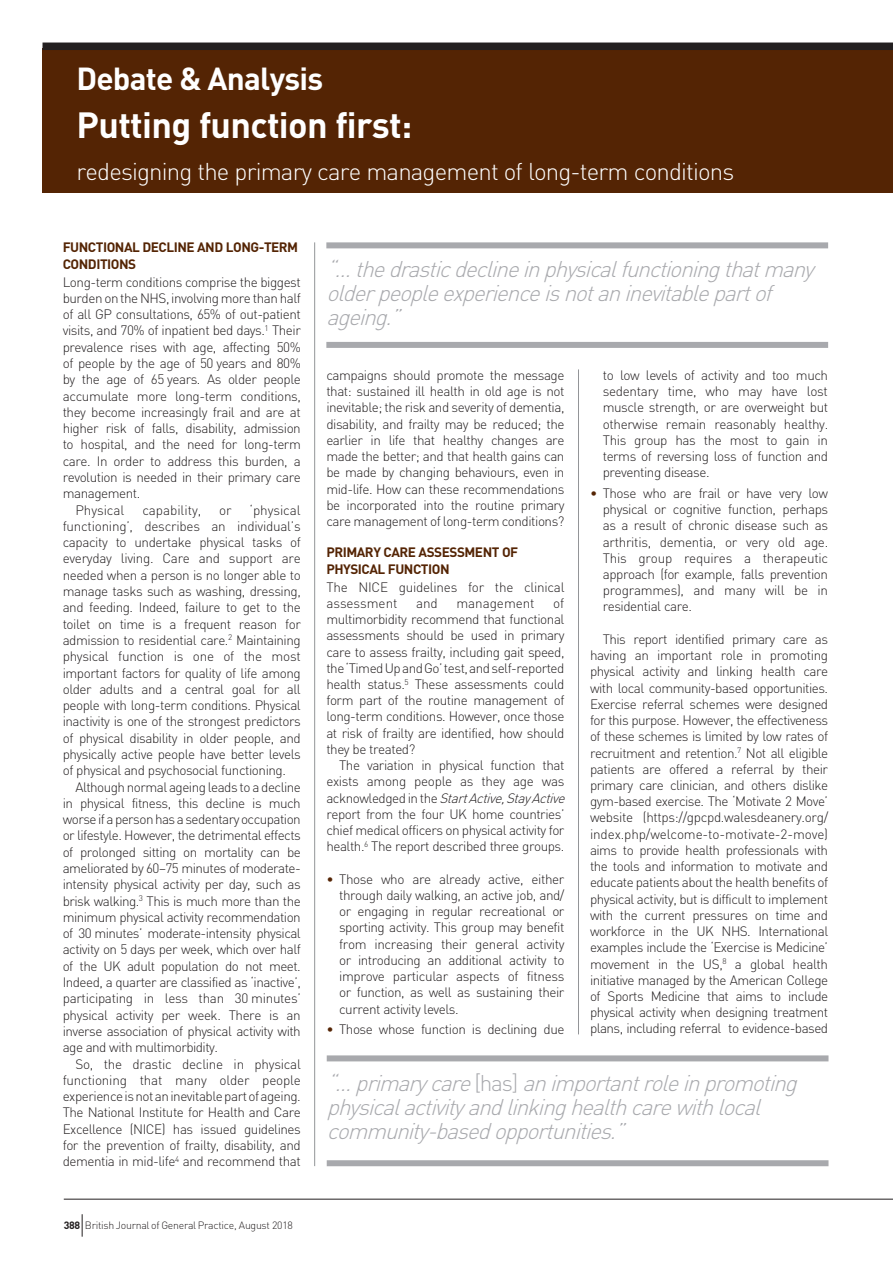
<style>
.page{position:relative;width:893px;height:1263px;background:#fff}
.page>*{position:absolute;margin:0;border:0;box-sizing:border-box;transform-origin:0 0}
.Article_Title{font:700 36px "DIN";letter-spacing:-.02em;color:#fff}
.t1{font:700 31.5px "DIN";letter-spacing:-.025em;color:#fff}
.Article_Title_Sub_He{font:300 24px "DIN";letter-spacing:-.035em;color:#fff}
.t2{font:italic 300 22.5px/24px "DIN";color:#a8a9ad}
.Body_copy_indent{font:300 13.5px/16.4px "DIN";letter-spacing:-.035em;color:#231f20;text-align:justify}
.Body_Copy_First_para{font:300 13.5px/16.4px "DIN";letter-spacing:-.035em;color:#231f20;text-align:justify}
.Bulleted_Body_Copy{font:300 13.5px/16.2px "DIN";letter-spacing:-.035em;color:#231f20;text-align:justify}
.Sub_Head_B_Header{font:700 13.5px/16.6px "DIN";letter-spacing:-.035em;color:#542404}
.Body_copy_indent-2{font:300 13.5px "DIN";letter-spacing:-.005em;color:#231f20}
.Body_Copy_First_para-2{font:300 13.5px "DIN";letter-spacing:-.005em;color:#231f20}
.t3{font:300 10.5px "DIN";letter-spacing:-.025em;color:#231f20}
.s1{font-weight:700}
.s2{font-style:italic}
.s3{color:#542404}
.s4{font-style:normal}
</style>
<div class="page">
<div style="left:43px;top:49px;width:850px;height:144px;background:#542404"></div>
<hr style="left:578px;top:369px;width:1px;height:665px;background:#939598">
<hr style="left:314px;top:242px;width:1px;height:924px;background:#939598">
<hr style="left:64px;top:1199px;width:829px;height:1px;background:#231f20">
<svg style="left:82px;top:1214px;width:1px;height:23px"></svg>
<div style="left:43px;top:43px;width:850px;height:7px;background:#231f20"></div>
<div style="left:326px;top:242px;width:502px;height:6px;background:#a8a9ad"></div>
<div style="left:326px;top:342px;width:502px;height:6px;background:#a8a9ad"></div>
<div style="left:327px;top:1055px;width:501px;height:6px;background:#a8a9ad"></div>
<div style="left:327px;top:1160px;width:501px;height:6px;background:#a8a9ad"></div>
<p class="t1" style="left:77px;top:58px;width:248px">Debate &amp; Analysis</p>
<p class="Article_Title" style="left:77px;top:101px;width:337px">Putting function first:</p>
<p class="Article_Title_Sub_He" style="left:77px;top:157px;width:659px">redesigning the primary care management of long-term conditions</p>
<p class="Sub_Head_B_Header" style="left:63px;top:238px;width:237px">FUNCTIONAL DECLINE AND LONG-TERM<br>CONDITIONS</p>
<p class="Body_Copy_First_para" style="left:63px;top:273px;width:240px">Long-term conditions comprise the biggest burden on the NHS, involving more than half of all GP consultations, 65% of out-patient visits, and 70% of inpatient bed days.<sup>1</sup> Their prevalence rises with age, affecting 50% of people by the age of 50 years and 80% by the age of 65 years. As older people accumulate more long-term conditions, they become increasingly frail and are at higher risk of falls, disability, admission to hospital, and the need for long-term care. In order to address this burden, a revolution is needed in their primary care management.</p>
<p class="Body_copy_indent-2" style="left:75px;top:501px;width:50px">Physical</p>
<p class="Body_copy_indent-2" style="left:142px;top:501px;width:60px">capability,</p>
<p class="Body_copy_indent" style="left:219px;top:501px;width:14px">or</p>
<p class="Body_copy_indent" style="left:63px;top:501px;width:240px;text-indent:187px">‘physical functioning’, describes an individual’s capacity to undertake physical tasks of everyday living. Care and support are needed when a person is no longer able to manage tasks such as washing, dressing, and feeding. Indeed, failure to get to the toilet on time is a frequent reason for admission to residential care.<sup>2</sup> Maintaining physical function is one of the most important factors for quality of life among older adults and a central goal for all people with long-term conditions. Physical inactivity is one of the strongest predictors of physical disability in older people, and physically active people have better levels of physical and psychosocial functioning.</p>
<p class="Body_copy_indent" style="left:63px;top:778px;width:240px;text-indent:13px">Although normal ageing leads to a decline in physical fitness, this decline is much worse if a person has a sedentary occupation or lifestyle. However, the detrimental effects of prolonged sitting on mortality can be ameliorated by 60–75 minutes of moderate&shy;intensity physical activity per day, such as brisk walking.<sup>3</sup> This is much more than the minimum physical activity recommendation of 30 minutes’ moderate-intensity physical activity on 5 days per week, which over half of the UK adult population do not meet.<br>Indeed, a quarter are classified as ‘inactive’, participating in less than 30 minutes’ physical activity per week. There is an inverse association of physical activity with age and with multimorbidity.</p>
<p class="Body_copy_indent" style="left:63px;top:1055px;width:240px;text-indent:13px">So, the drastic decline in physical functioning that many older people experience is not an inevitable part of ageing.<br>The National Institute for Health and Care Excellence (NICE) has issued guidelines for the prevention of frailty, disability, and dementia in mid-life<sup>4</sup> and recommend that</p>
<p class="t3" style="left:64px;top:1219px;width:231px"><span class="s1">388</span> British Journal of General Practice, August 2018</p>
<p class="t2" style="left:326px;top:256px;width:496px">“…thedrasticdeclineinphysicalfunctioningthatmany olderpeopleexperienceisnotaninevitablepartof ageing.”</p>
<p class="Body_copy_indent" style="left:326px;top:367px;width:240px">campaigns should promote the message that: sustained ill health in old age is not inevitable; the risk and severity of dementia, disability, and frailty may be reduced; the earlier in life that healthy changes are made the better; and that health gains can be made by changing behaviours, even in mid-life. How can these recommendations be incorporated into the routine primary care management of long-term conditions?</p>
<p class="Sub_Head_B_Header" style="left:326px;top:544px;width:193px">PRIMARY CARE ASSESSMENT OF<br>PHYSICAL FUNCTION</p>
<p class="Body_Copy_First_para" style="left:326px;top:578px;width:240px">The NICE guidelines for the clinical assessment</p>
<p class="Body_Copy_First_para" style="left:326px;top:595px;width:240px;text-indent:227px">of multimorbidity recommend that functional assessments should be used in primary care to assess frailty, including gait speed, the ‘Timed Up and Go’ test, and self-reported health status.<sup>5</sup> These assessments could form part of the routine management of long-term conditions. However, once those at risk of frailty are identified, how should they be treated?</p>
<p class="Body_copy_indent" style="left:326px;top:757px;width:244px;text-align:left;text-indent:13px">The variation in physical function that exists among people as they age was a c k n o w l e d g e d i n t h e <span class="s2">StartActive,StayActive </span>report from the four UK home countries’ chief medical officers on physical activity for health.<sup>6</sup> The report described three groups.</p>
<p class="Bulleted_Body_Copy" style="left:339px;top:871px;width:227px;text-indent:-13px"><span class="s3">•</span> Those who are already active, either through daily walking, an active job, and/ or engaging in regular recreational or sporting activity. This group may benefit from increasing their general activity or introducing an additional activity to improve particular aspects of fitness or function, as well as sustaining their current activity levels.</p>
<p class="Bulleted_Body_Copy" style="left:326px;top:1021px;width:240px"><span class="s3">•</span> Those whose function is declining due</p>
<p class="Body_Copy_First_para" style="left:416px;top:595px;width:23px">and</p>
<p class="Body_Copy_First_para-2" style="left:456px;top:595px;width:80px">management</p>
<p class="Bulleted_Body_Copy" style="left:603px;top:367px;width:227px">to low levels of activity and too much sedentary time, who may have lost muscle strength, or are overweight but otherwise remain reasonably healthy.<br>This group has the most to gain in terms of reversing loss of function and preventing disease.</p>
<p class="Bulleted_Body_Copy" style="left:603px;top:485px;width:227px;text-indent:-13px"><span class="s3">•</span> Those who are frail or have very low physical or cognitive function, perhaps as a result of chronic disease such as arthritis, dementia, or very old age.<br>This group requires a therapeutic approach (for example, falls prevention programmes), and many will be in residential care.</p>
<p class="Body_copy_indent" style="left:590px;top:631px;width:240px;text-indent:13px">This report identified primary care as having an important role in promoting physical activity and linking health care with local community-based opportunities.<br>Exercise referral schemes were designed for this purpose. However, the effectiveness of these schemes is limited by low rates of recruitment and retention.<sup>7</sup> Not all eligible patients are offered a referral by their primary care clinician, and others dislike gym-based exercise. The ‘Motivate 2 Move’ website (https://gpcpd.walesdeanery.org/ index.php/welcome-to-motivate-2-move) aims to provide health professionals with the tools and information to motivate and educate patients about the health benefits of physical activity, but is difficult to implement with the current pressures on time and workforce in the UK NHS. International examples include the ‘Exercise is Medicine’ movement in the US,<sup>8</sup> a global health initiative managed by the American College of Sports Medicine that aims to include physical activity when designing treatment plans, including referral to evidence-based</p>
<p class="t2" style="left:327px;top:1070px;width:479px">“…primarycare<span class="s4">[ h a s ]</span> animportantroleinpromoting physicalactivityandlinkinghealthcarewithlocal community-basedopportunities.”</p>
</div>
